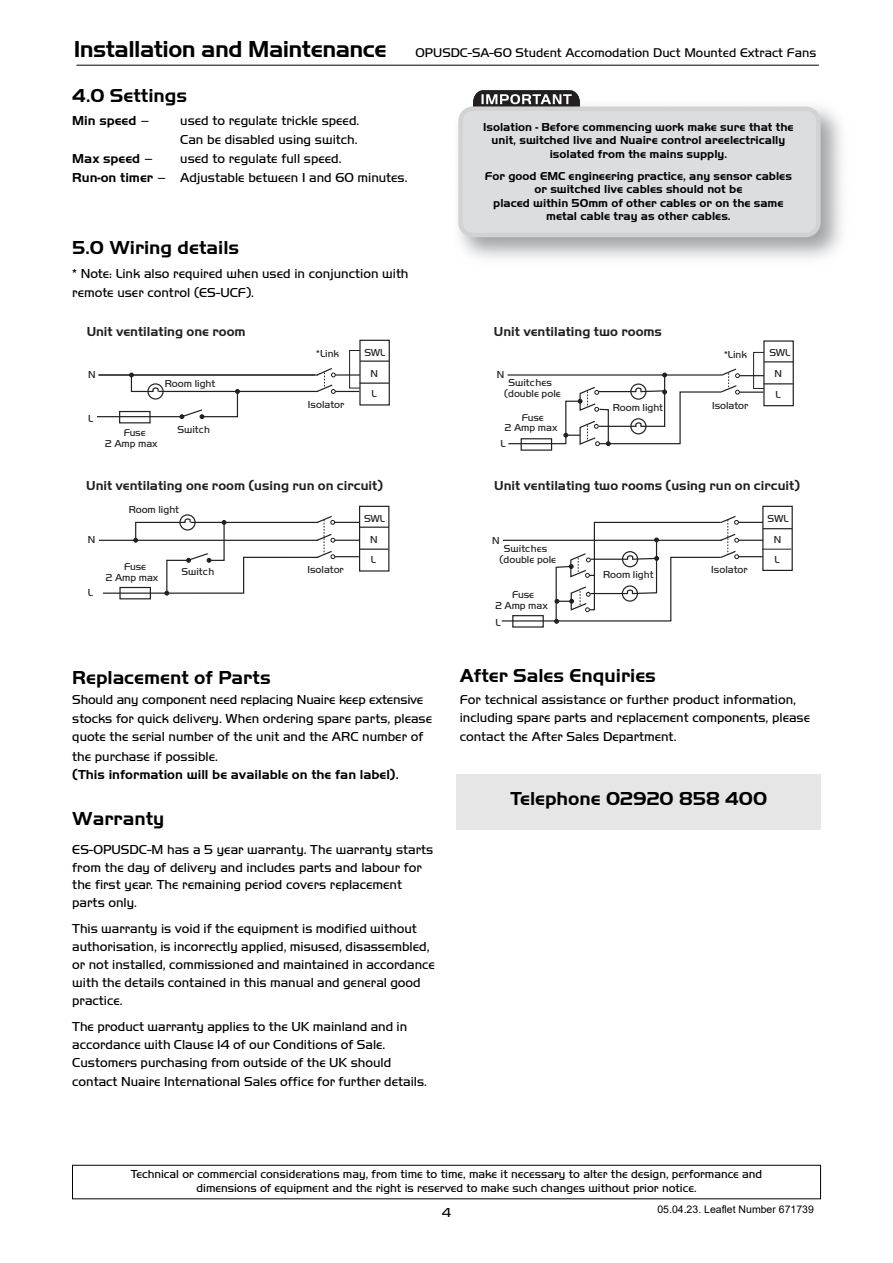
<style>
.page{position:relative;width:893px;height:1263px;background:#fff}
.page>*{position:absolute;margin:0;border:0;box-sizing:border-box;transform-origin:0 0}
.t1{font:700 19.5px "Handel Got D";color:#000}
.t2{font:700 19.5px "Handel Got D";color:#000}
.t3{font:300 13.5px/18.1px "Handel Got D";color:#000}
.t4{font:13.5px/18.9px "Handel Got D Ligh";color:#000}
.t5{font:700 13.5px "Handel Got D";color:#231f20}
.t6{font:700 13.5px "Handel Got D";color:#000}
.t7{font:300 13.2px "Handel Got D";color:#000}
.t8{font:700 12px/13.5px "Handel Got D";color:#000;text-align:center}
.t9{font:12px/13.5px "Handel Got D Ligh";color:#000;text-align:center}
.t10{font:10.5px/20.9px "Handel Got D Ligh";color:#231f20;text-align:center}
.t11{font:10.5px "Arial";color:#000}
.s1{font-weight:700;font-size:24px}
.s2{font-family:"Handel Got D Ligh";font-weight:400}
.s3{font-family:"Handel Got D";font-weight:700}
</style>
<div class="page">
<svg style="left:475px;top:90px;width:103px;height:5px"></svg>
<img style="left:460px;top:108px;width:382px;height:151px">
<img style="left:473px;top:95px;width:107px;height:11px">
<img style="left:481px;top:95px;width:91px;height:9px">
<svg style="left:458px;top:106px;width:362px;height:131px;background:#dadbdd"></svg>
<div style="left:456px;top:774px;width:365px;height:55px;background:#e6e6e6"></div>
<hr style="left:76px;top:65px;width:743px;height:1px;background:#000">
<hr style="left:98px;top:374px;width:220px;height:2px;background:#231f20">
<div style="left:119px;top:411px;width:32px;height:12px;border:1px solid #231f20"></div>
<hr style="left:159px;top:391px;width:159px;height:1px;background:#231f20">
<div style="left:762px;top:506px;width:31px;height:65px;border:1px solid #231f20"></div>
<div style="left:359px;top:506px;width:30px;height:66px;border:1px solid #231f20"></div>
<hr style="left:99px;top:540px;width:219px;height:1px;background:#231f20">
<div style="left:179px;top:514px;width:17px;height:17px;border:1px solid #231f20;border-radius:50%"></div>
<svg style="left:97px;top:373px;width:143px;height:46px"></svg>
<div style="left:119px;top:587px;width:32px;height:12px;border:1px solid #231f20"></div>
<div style="left:359px;top:340px;width:31px;height:66px;border:1px solid #231f20"></div>
<svg style="left:765px;top:361px;width:27px;height:1px"></svg>
<div style="left:763px;top:340px;width:31px;height:66px;border:1px solid #231f20"></div>
<hr style="left:763px;top:383px;width:30px;height:1px;background:#231f20">
<div style="left:349px;top:350px;width:11px;height:38px;border:1px solid #231f20"></div>
<div style="left:753px;top:352px;width:11px;height:37px;border:1px solid #231f20"></div>
<svg style="left:315px;top:361px;width:74px;height:33px"></svg>
<svg style="left:501px;top:515px;width:291px;height:109px"></svg>
<svg style="left:507px;top:368px;width:257px;height:78px"></svg>
<svg style="left:102px;top:515px;width:287px;height:80px"></svg>
<p class="t7" style="left:74px;top:45px;width:744px"><span class="s1">Installation and Maintenance</span> OPUSDC-SA-60 Student Accomodation Duct Mounted Extract Fans</p>
<h1 class="t1" style="left:72px;top:89px;width:117px">4.0 Settings</h1>
<p class="t6" style="left:72px;top:116px;width:79px">Min speed <span class="s2">–</span></p>
<p class="t4" style="left:180px;top:112px;width:181px">used to regulate trickle speed.<br>Can be disabled using switch.</p>
<p class="t6" style="left:72px;top:154px;width:83px">Max speed <span class="s2">–</span></p>
<p class="t4" style="left:72px;top:150px;width:337px;text-indent:108px">used to regulate full speed.<br><span class="s3">Run-on timer</span> – Adjustable between 1 and 60 minutes.</p>
<h1 class="t1" style="left:72px;top:241px;width:168px">5.0 Wiring details</h1>
<p class="t4" style="left:72px;top:265px;width:338px">* Note: Link also required when used in conjunction with remote user control (ES-UCF).</p>
<p class="t8" style="left:483px;top:121px;width:312px">Isolation - Before commencing work make sure that the unit, switched live and Nuaire control areelectrically isolated from the mains supply.</p>
<p class="t8" style="left:485px;top:170px;width:309px">For good EMC engineering practice, any sensor cables or switched live cables should not be<br>placed within 50mm of other cables or on the same metal cable tray as other cables.</p>
<p class="t5" style="left:87px;top:327px;width:160px">Unit ventilating one room</p>
<p class="t5" style="left:494px;top:327px;width:170px">Unit ventilating two rooms</p>
<p class="t10" style="left:88px;top:365px;width:9px">N</p>
<p class="t10" style="left:88px;top:409px;width:7px">L</p>
<p class="t10" style="left:165px;top:374px;width:52px">Room light</p>
<p class="t10" style="left:105px;top:428px;width:54px;line-height:10.8px;text-align:left;text-indent:18px">Fuse<br>2 Amp max</p>
<p class="t10" style="left:177px;top:420px;width:34px">Switch</p>
<p class="t10" style="left:364px;top:343px;width:23px">SWL<br>N<br>L</p>
<p class="t10" style="left:769px;top:343px;width:23px">SWL<br>N<br>L</p>
<p class="t10" style="left:316px;top:343px;width:24px">*Link</p>
<p class="t10" style="left:724px;top:345px;width:24px">*Link</p>
<p class="t10" style="left:497px;top:364px;width:9px">N</p>
<p class="t10" style="left:504px;top:378px;width:58px;line-height:10.8px">Switches (double pole</p>
<p class="t10" style="left:308px;top:395px;width:38px">Isolator</p>
<p class="t10" style="left:505px;top:412px;width:54px;line-height:10.8px">Fuse<br>2 Amp max</p>
<p class="t10" style="left:500px;top:434px;width:7px">L</p>
<p class="t10" style="left:613px;top:398px;width:52px">Room light</p>
<p class="t10" style="left:712px;top:396px;width:38px">Isolator</p>
<p class="t5" style="left:86px;top:481px;width:298px">Unit ventilating one room (using run on circuit)</p>
<p class="t5" style="left:494px;top:481px;width:307px">Unit ventilating two rooms (using run on circuit)</p>
<p class="t10" style="left:88px;top:530px;width:9px">N</p>
<p class="t10" style="left:88px;top:583px;width:7px">L</p>
<p class="t10" style="left:129px;top:500px;width:52px">Room light</p>
<p class="t10" style="left:106px;top:562px;width:54px;line-height:10.8px;text-align:left;text-indent:18px">Fuse<br>2 Amp max</p>
<p class="t10" style="left:181px;top:562px;width:34px">Switch</p>
<p class="t10" style="left:364px;top:509px;width:23px">SWL<br>N<br>L</p>
<p class="t10" style="left:492px;top:531px;width:9px">N</p>
<p class="t10" style="left:499px;top:544px;width:58px;line-height:10.8px">Switches (double pole</p>
<p class="t10" style="left:307px;top:560px;width:38px">Isolator</p>
<p class="t10" style="left:711px;top:560px;width:38px">Isolator</p>
<p class="t10" style="left:603px;top:565px;width:52px">Room light</p>
<p class="t10" style="left:495px;top:590px;width:54px;line-height:10.8px">Fuse<br>2 Amp max</p>
<p class="t10" style="left:495px;top:613px;width:7px">L</p>
<p class="t10" style="left:767px;top:509px;width:23px">SWL<br>N<br>L</p>
<h1 class="t1" style="left:72px;top:671px;width:200px">Replacement of Parts</h1>
<p class="t4" style="left:72px;top:691px;width:361px">Should any component need replacing Nuaire keep extensive stocks for quick delivery. When ordering spare parts, please quote the serial number of the unit and the ARC number of the purchase if possible.</p>
<p class="t6" style="left:72px;top:770px;width:328px">(This information will be available on the fan label).</p>
<h1 class="t1" style="left:72px;top:812px;width:94px">Warranty</h1>
<p class="t3" style="left:72px;top:841px;width:362px;line-height:17.5px">ES-OPUSDC-M has a 5 year warranty. The warranty starts from the day of delivery and includes parts and labour for the first year. The remaining period covers replacement parts only.</p>
<p class="t3" style="left:72px;top:919px;width:364px">This warranty is void if the equipment is modified without authorisation, is incorrectly applied, misused, disassembled, or not installed, commissioned and maintained in accordance with the details contained in this manual and general good practice.</p>
<p class="t3" style="left:72px;top:1018px;width:356px">The product warranty applies to the UK mainland and in accordance with Clause 14 of our Conditions of Sale.<br>Customers purchasing from outside of the UK should contact Nuaire International Sales office for further details.</p>
<h1 class="t2" style="left:460px;top:664px;width:198px">After Sales Enquiries</h1>
<p class="t3" style="left:460px;top:690px;width:352px;line-height:18.8px">For technical assistance or further product information, including spare parts and replacement components, please contact the After Sales Department.</p>
<h1 class="t2" style="left:510px;top:788px;width:258px">Telephone 02920 858 400</h1>
<p class="t9" style="left:131px;top:1168px;width:633px">Technical or commercial considerations may, from time to time, make it necessary to alter the design, performance and dimensions of equipment and the right is reserved to make such changes without prior notice.</p>
<p class="t4" style="left:442px;top:1204px;width:11px">4</p>
<p class="t11" style="left:657px;top:1202px;width:158px">05.04.23. Leaflet Number 671739</p>
</div>
